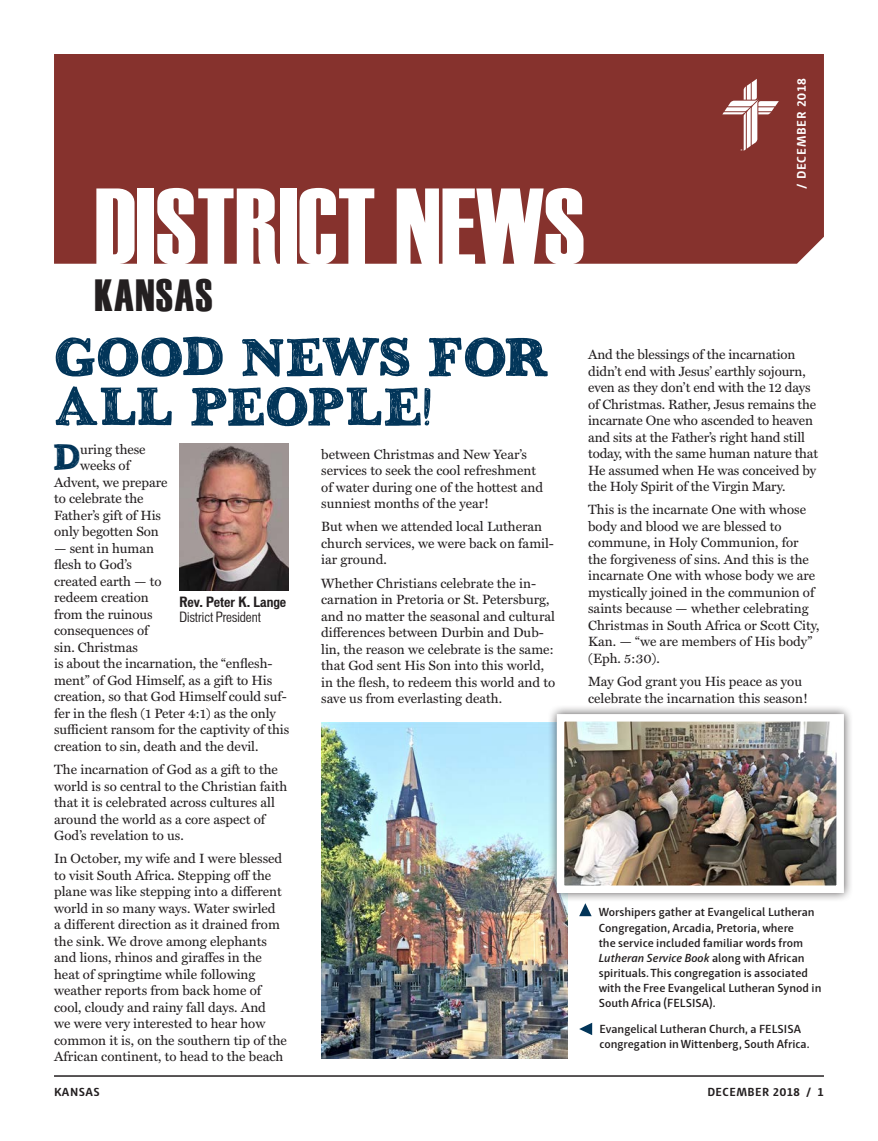
<style>
.page{position:relative;width:878px;height:1141px;background:#fff}
.page>*{position:absolute;margin:0;border:0;box-sizing:border-box;transform-origin:0 0}
.t1{font:108px "Haettenschweiler";color:#fff}
.Headline{font:55.5px/49.5px "DK Greyfriars";letter-spacing:-.01em;color:#023559}
.District_Locations_M{font:45px "Haettenschweiler";letter-spacing:.03em;color:#231f20}
.Submissions_Body_Tex{font:37.5px "DK Greyfriars";color:#023559}
.Submissions_Body_Tex-2{font:13.5px/16.5px "Miller Text";color:#231f20}
.Photo_Text{font:condensed 13.5px "Vonnes";color:#231f20}
.Photo_Text-2{font:700 condensed 13.5px "Vonnes";color:#231f20}
.Date_Masthead{font:700 12.75px "Haptic";letter-spacing:.06em;color:#fff}
.Photo_Text-3{font:600 12px/15px "Haptic";color:#231f20}
.t2{font:700 12px "Haptic";letter-spacing:.04em;color:#231f20}
.s1{font-style:italic}
</style>
<div class="page">
<div style="left:54px;top:54px;width:770px;height:210px;background:#86322d"></div>
<hr style="left:54px;top:1075px;width:770px;height:2px;background:#231f20">
<svg style="left:722px;top:79px;width:56px;height:72px"></svg>
<svg style="left:579px;top:903px;width:12px;height:13px"></svg>
<svg style="left:579px;top:1023px;width:13px;height:12px"></svg>
<img style="left:180px;top:443px;width:108px;height:147px">
<img style="left:321px;top:722px;width:246px;height:337px">
<div style="left:547px;top:704px;width:306px;height:198px;background:#231f20;opacity:.75"></div>
<img style="left:565px;top:723px;width:269px;height:161px">
<div style="left:556px;top:714px;width:287px;height:179px;border:8px solid #fff"></div>
<h1 class="t1" style="left:94px;top:165px;width:492px">DISTRICT NEWS</h1>
<p class="District_Locations_M" style="left:94px;top:270px;width:120px">KANSAS</p>
<p class="Date_Masthead" style="left:794px;top:189px;width:112px;rotate:-90deg">/ DECEMBER 2018</p>
<p class="Headline" style="left:54px;top:332px;width:497px">GOOD NEWS FOR<br>ALL PEOPLE!</p>
<p class="Submissions_Body_Tex" style="left:53px;top:436px;width:29px">D</p>
<p class="Submissions_Body_Tex-2" style="left:80px;top:441px;width:67px">uring these</p>
<p class="Submissions_Body_Tex-2" style="left:80px;top:458px;width:51px">weeks of</p>
<p class="Submissions_Body_Tex-2" style="left:54px;top:474px;width:115px">Advent, we prepare</p>
<p class="Submissions_Body_Tex-2" style="left:54px;top:491px;width:91px">to celebrate the</p>
<p class="Submissions_Body_Tex-2" style="left:54px;top:507px;width:108px">Father’s gift of His</p>
<p class="Submissions_Body_Tex-2" style="left:54px;top:524px;width:106px">only begotten Son</p>
<p class="Submissions_Body_Tex-2" style="left:54px;top:540px;width:237px">— sent in human<br>flesh to God’s<br>created earth — to<br>redeem creation<br>from the ruinous<br>consequences of<br>sin. Christmas<br>is about the incarnation, the “enflesh&shy;ment” of God Himself, as a gift to His creation, so that God Himself could suf&shy;fer in the flesh (1 Peter 4:1) as the only sufficient ransom for the captivity of this creation to sin, death and the devil.</p>
<p class="Submissions_Body_Tex-2" style="left:54px;top:761px;width:235px">The incarnation of God as a gift to the world is so central to the Christian faith that it is celebrated across cultures all around the world as a core aspect of God’s revelation to us.</p>
<p class="Submissions_Body_Tex-2" style="left:54px;top:851px;width:234px">In October, my wife and I were blessed to visit South Africa. Stepping off the plane was like stepping into a different world in so many ways. Water swirled<br>a different direction as it drained from the sink. We drove among elephants and lions, rhinos and giraffes in the heat of springtime while following weather reports from back home of cool, cloudy and rainy fall days. And<br>we were very interested to hear how common it is, on the southern tip of the African continent, to head to the beach</p>
<p class="Photo_Text-2" style="left:179px;top:593px;width:108px">Rev. Peter K. Lange</p>
<p class="Photo_Text" style="left:179px;top:608px;width:83px">District President</p>
<p class="Submissions_Body_Tex-2" style="left:321px;top:446px;width:223px">between Christmas and New Year’s services to seek the cool refreshment of water during one of the hottest and sunniest months of the year!</p>
<p class="Submissions_Body_Tex-2" style="left:321px;top:519px;width:234px">But when we attended local Lutheran church services, we were back on famil&shy;iar ground.</p>
<p class="Submissions_Body_Tex-2" style="left:321px;top:575px;width:235px">Whether Christians celebrate the in&shy;carnation in Pretoria or St. Petersburg, and no matter the seasonal and cultural differences between Durbin and Dub&shy;lin, the reason we celebrate is the same: that God sent His Son into this world, in the flesh, to redeem this world and to save us from everlasting death.</p>
<p class="Submissions_Body_Tex-2" style="left:588px;top:346px;width:231px">And the blessings of the incarnation didn’t end with Jesus’ earthly sojourn, even as they don’t end with the 12 days of Christmas. Rather, Jesus remains the incarnate One who ascended to heaven and sits at the Father’s right hand still today, with the same human nature that He assumed when He was conceived by the Holy Spirit of the Virgin Mary.</p>
<p class="Submissions_Body_Tex-2" style="left:588px;top:502px;width:233px">This is the incarnate One with whose body and blood we are blessed to commune, in Holy Communion, for the forgiveness of sins. And this is the incarnate One with whose body we are mystically joined in the communion of saints because — whether celebrating Christmas in South Africa or Scott City, Kan. — “we are members of His body” (Eph. 5:30).</p>
<p class="Submissions_Body_Tex-2" style="left:588px;top:673px;width:221px">May God grant you His peace as you celebrate the incarnation this season!</p>
<p class="Photo_Text-3" style="left:598px;top:905px;width:224px">Worshipers gather at Evangelical Lutheran Congregation, Arcadia, Pretoria, where<br>the service included familiar words from <span class="s1">Lutheran Service Book</span> along with African spirituals. This congregation is associated with the Free Evangelical Lutheran Synod in South Africa (FELSISA).</p>
<p class="Photo_Text-3" style="left:599px;top:1021px;width:212px">Evangelical Lutheran Church, a FELSISA congregation in Wittenberg, South Africa.</p>
<p class="t2" style="left:54px;top:1084px;width:47px">KANSAS</p>
<p class="t2" style="left:707px;top:1084px;width:118px">DECEMBER 2018 / 1</p>
</div>
